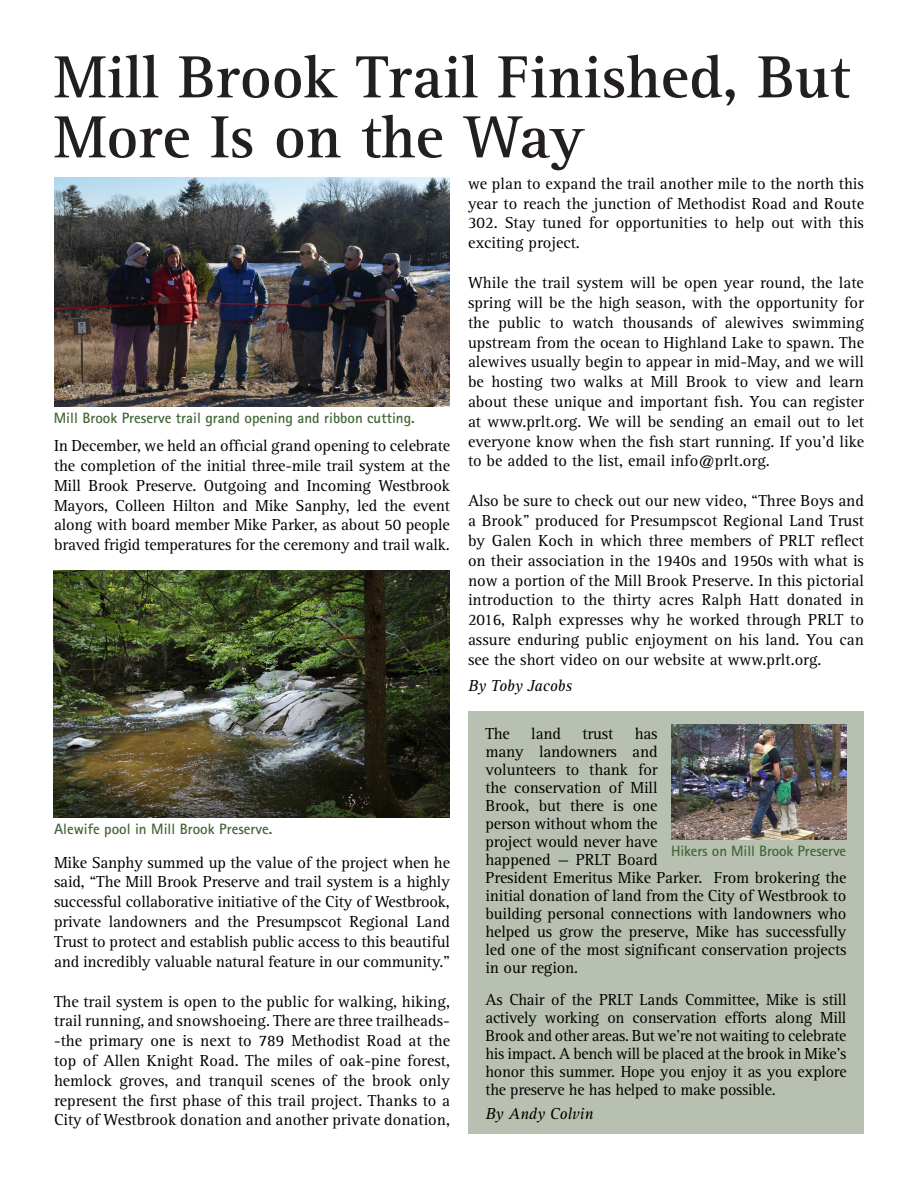
<style>
.page{position:relative;width:918px;height:1188px;background:#fff}
.page>*{position:absolute;margin:0;border:0;box-sizing:border-box;transform-origin:0 0}
.t1{font:700 61.5px/60px "Rotis Serif Std";color:#231f20}
.t2{font:16.5px/19.8px "Rotis Serif Std";letter-spacing:-.01em;color:#000;text-align:justify}
.t3{font:italic 16.5px "Rotis Serif Std";color:#000}
.t4{font:700 15px "Rotis Sans Serif Std";color:#436738}
</style>
<div class="page">
<div style="left:468px;top:712px;width:396px;height:422px;background:#b8c1b1"></div>
<img style="left:54px;top:177px;width:396px;height:229px">
<img style="left:671px;top:724px;width:176px;height:116px">
<img style="left:54px;top:570px;width:396px;height:248px">
<p class="t1" style="left:54px;top:48px;width:797px">Mill Brook Trail Finished, But<br>More Is on the Way</p>
<p class="t4" style="left:54px;top:409px;width:363px">Mill Brook Preserve trail grand opening and ribbon cutting.</p>
<p class="t2" style="left:54px;top:436px;width:398px">In December, we held an official grand opening to celebrate the completion of the initial three-mile trail system at the Mill Brook Preserve. Outgoing and Incoming Westbrook Mayors, Colleen Hilton and Mike Sanphy, led the event along with board member Mike Parker, as about 50 people braved frigid temperatures for the ceremony and trail walk.</p>
<p class="t4" style="left:54px;top:820px;width:220px">Alewife pool in Mill Brook Preserve.</p>
<p class="t2" style="left:54px;top:853px;width:398px">Mike Sanphy summed up the value of the project when he said, “The Mill Brook Preserve and trail system is a highly successful collaborative initiative of the City of Westbrook, private landowners and the Presumpscot Regional Land Trust to protect and establish public access to this beautiful and incredibly valuable natural feature in our community.”</p>
<p class="t2" style="left:54px;top:992px;width:398px">The trail system is open to the public for walking, hiking, trail running, and snowshoeing. There are three trailheads--the primary one is next to 789 Methodist Road at the top of Allen Knight Road. The miles of oak-pine forest, hemlock groves, and tranquil scenes of the brook only represent the first phase of this trail project. Thanks to a City of Westbrook donation and another private donation,</p>
<p class="t2" style="left:468px;top:174px;width:398px">we plan to expand the trail another mile to the north this year to reach the junction of Methodist Road and Route 302. Stay tuned for opportunities to help out with this exciting project.</p>
<p class="t2" style="left:468px;top:273px;width:398px">While the trail system will be open year round, the late spring will be the high season, with the opportunity for the public to watch thousands of alewives swimming upstream from the ocean to Highland Lake to spawn. The alewives usually begin to appear in mid-May, and we will be hosting two walks at Mill Brook to view and learn about these unique and important fish. You can register at www.prlt.org. We will be sending an email out to let everyone know when the fish start running. If you’d like to be added to the list, email info@prlt.org.</p>
<p class="t2" style="left:468px;top:492px;width:398px">Also be sure to check out our new video, “Three Boys and a Brook” produced for Presumpscot Regional Land Trust by Galen Koch in which three members of PRLT reflect on their association in the 1940s and 1950s with what is now a portion of the Mill Brook Preserve. In this pictorial introduction to the thirty acres Ralph Hatt donated in 2016, Ralph expresses why he worked through PRLT to assure enduring public enjoyment on his land. You can see the short video on our website at www.prlt.org.</p>
<p class="t3" style="left:468px;top:677px;width:106px">By Toby Jacobs</p>
<p class="t2" style="left:485px;top:725px;width:363px;line-height:18px;text-align:left;text-indent:149px">has<br>many landowners and<br>volunteers to thank for<br>the conservation of Mill<br>Brook, but there is one<br>person without whom the<br>project would never have<br>happened — PRLT Board<br>President Emeritus Mike Parker. From brokering the initial donation of land from the City of Westbrook to building personal connections with landowners who helped us grow the preserve, Mike has successfully led one of the most significant conservation projects in our region.</p>
<p class="t2" style="left:485px;top:991px;width:363px;line-height:18px">As Chair of the PRLT Lands Committee, Mike is still actively working on conservation efforts along Mill Brook and other areas. But we’re not waiting to celebrate his impact. A bench will be placed at the brook in Mike’s honor this summer. Hope you enjoy it as you explore the preserve he has helped to make possible.</p>
<p class="t3" style="left:485px;top:1105px;width:109px">By Andy Colvin</p>
<p class="t2" style="left:485px;top:724px;width:26px">The</p>
<p class="t2" style="left:531px;top:724px;width:31px">land</p>
<p class="t2" style="left:582px;top:724px;width:32px">trust</p>
<p class="t4" style="left:671px;top:841px;width:177px">Hikers on Mill Brook Preserve</p>
</div>
